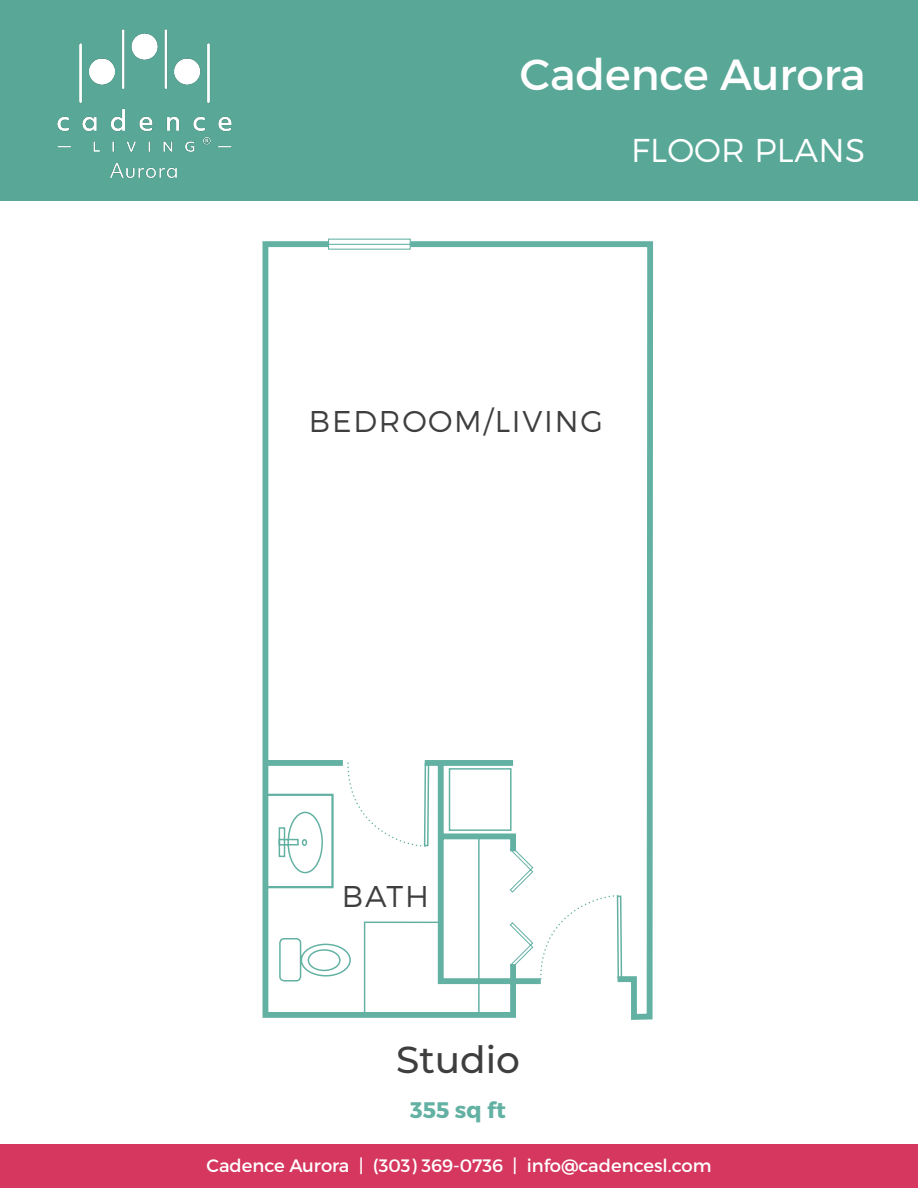
<style>
.page{position:relative;width:918px;height:1188px;background:#fff}
.page>*{position:absolute;margin:0;border:0;box-sizing:border-box;transform-origin:0 0}
.t1{font:43.5px "Montserrat";color:#fff}
.FP_Unit_Name{font:500 37.5px "Montserrat";color:#3e3e3f}
.t2{font:300 33px "Montserrat";letter-spacing:.01em;color:#fff}
.FP_Room_Descriptor{font:300 30px "Montserrat";letter-spacing:.06em;color:#3e3e3f}
.FP_SQ_FT{font:700 22.5px "Montserrat";color:#62b1a3}
.t3{font:18px "Montserrat";color:#fff}
</style>
<div class="page">
<div style="left:0;top:0;width:918px;height:201px;background:#59a897"></div>
<img style="left:57px;top:29px;width:175px;height:150px">
<svg style="left:262px;top:239px;width:391px;height:781px"></svg>
<svg style="left:278px;top:762px;width:345px;height:256px"></svg>
<div style="left:0;top:1145px;width:918px;height:43px;background:#d6375f"></div>
<p class="t1" style="left:520px;top:48px;width:347px">Cadence Aurora</p>
<p class="t2" style="left:631px;top:130px;width:236px">FLOOR PLANS</p>
<p class="FP_Room_Descriptor" style="left:309px;top:403px;width:296px">BEDROOM/LIVING</p>
<p class="FP_Room_Descriptor" style="left:342px;top:878px;width:89px">BATH</p>
<p class="FP_Unit_Name" style="left:396px;top:1034px;width:126px">Studio</p>
<p class="FP_SQ_FT" style="left:410px;top:1096px;width:97px">355 sq ft</p>
<p class="t3" style="left:206px;top:1154px;width:507px">Cadence Aurora | (303) 369-0736 | info@cadencesl.com</p>
</div>
